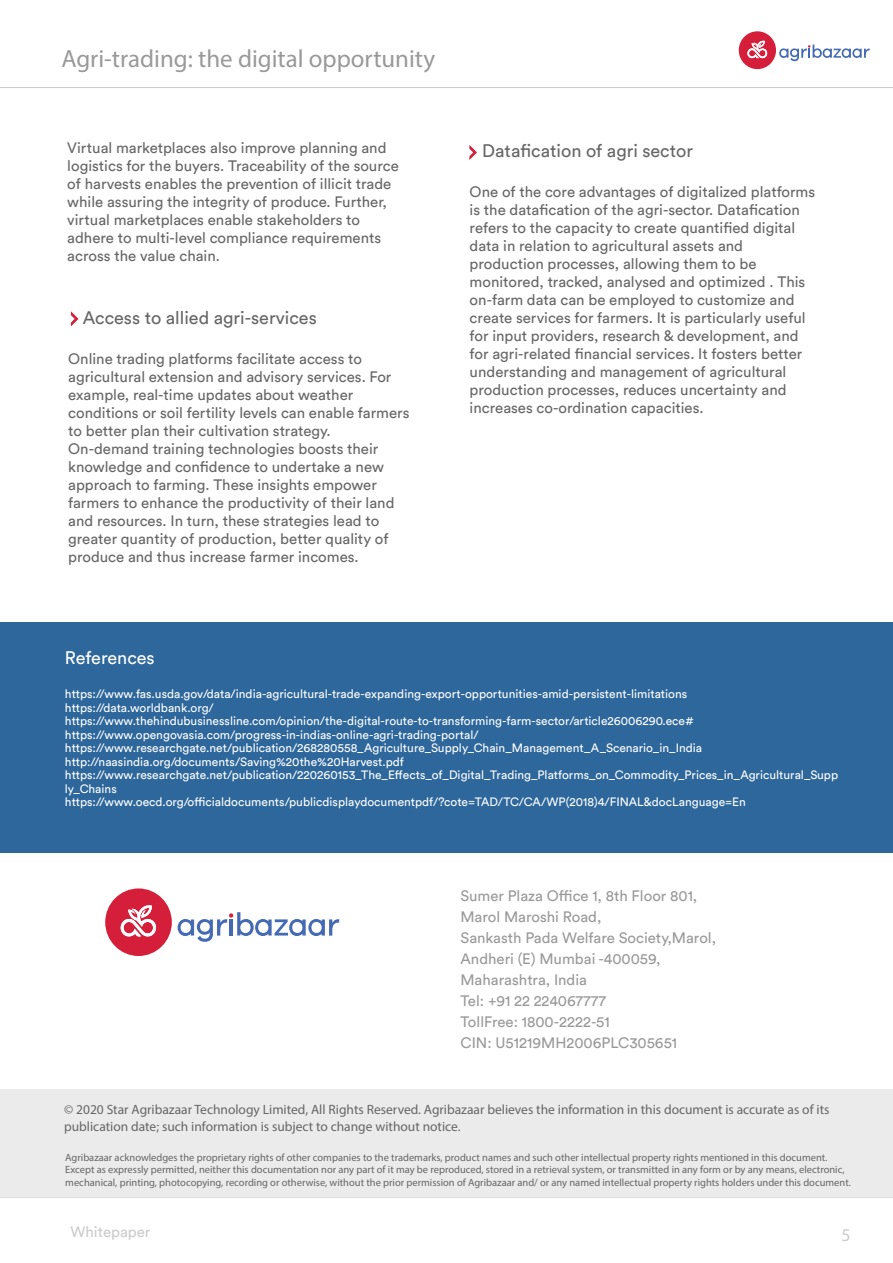
<style>
.page{position:relative;width:893px;height:1263px;background:#fff}
.page>*{position:absolute;margin:0;border:0;box-sizing:border-box;transform-origin:0 0}
.t1{font:24.9px "Myriad Pro";color:#999}
.t2{font:18px "Circular Std";color:#666}
.t3{font:18px "Circular Std";color:#fff}
.t4{font:18px "Myriad Pro";color:#cbcbcb}
.t5{font:15px/18px "Circular Std";color:#666}
.t6{font:15px/21px "Circular Std";color:#999}
.t7{font:15px "Circular Std";color:#cbcbcb}
.t8{font:13.5px/16.2px "Myriad Pro";color:#666}
.t9{font:12px/13.5px "Circular Std";color:#fff}
.t10{font:10.5px/12.6px "Myriad Pro";color:#666}
</style>
<div class="page">
<div style="left:0;top:622px;width:893px;height:231px;background:#2e679b"></div>
<div style="left:105px;top:888px;width:67px;height:68px;background:#d51e39;border-radius:50%"></div>
<svg style="left:178px;top:912px;width:161px;height:30px"></svg>
<svg style="left:120px;top:905px;width:36px;height:32px"></svg>
<hr style="left:0;top:87px;width:893px;height:1px;background:#cbcbcb">
<div style="left:739px;top:31px;width:37px;height:38px;background:#d51e39;border-radius:50%"></div>
<svg style="left:779px;top:45px;width:91px;height:16px"></svg>
<svg style="left:747px;top:40px;width:20px;height:19px"></svg>
<svg style="left:469px;top:145px;width:8px;height:15px"></svg>
<svg style="left:71px;top:311px;width:7px;height:15px"></svg>
<hr style="left:0;top:1197px;width:893px;height:1px;background:#cbcbcb">
<div style="left:0;top:1089px;width:893px;height:107px;background:#ebebec"></div>
<h1 class="t1" style="left:61px;top:44px;width:375px">Agri-trading: the digital opportunity</h1>
<p class="t5" style="left:67px;top:139px;width:333px">Virtual marketplaces also improve planning and logistics for the buyers. Traceability of the source of harvests enables the prevention of illicit trade while assuring the integrity of produce. Further, virtual marketplaces enable stakeholders to adhere to multi-level compliance requirements across the value chain.</p>
<p class="t2" style="left:83px;top:307px;width:235px">Access to allied agri-services</p>
<p class="t5" style="left:68px;top:349px;width:343px">Online trading platforms facilitate access to agricultural extension and advisory services. For example, real-time updates about weather conditions or soil fertility levels can enable farmers to better plan their cultivation strategy.<br>On-demand training technologies boosts their knowledge and confidence to undertake a new approach to farming. These insights empower farmers to enhance the productivity of their land and resources. In turn, these strategies lead to greater quantity of production, better quality of produce and thus increase farmer incomes.</p>
<p class="t2" style="left:482px;top:140px;width:212px">Datafication of agri sector</p>
<p class="t5" style="left:470px;top:182px;width:347px">One of the core advantages of digitalized platforms is the datafication of the agri-sector. Datafication refers to the capacity to create quantified digital data in relation to agricultural assets and production processes, allowing them to be monitored, tracked, analysed and optimized . This on-farm data can be employed to customize and create services for farmers. It is particularly useful for input providers, research &amp; development, and for agri-related financial services. It fosters better understanding and management of agricultural production processes, reduces uncertainty and increases co-ordination capacities.</p>
<p class="t3" style="left:65px;top:647px;width:91px">References</p>
<p class="t9" style="left:65px;top:687px;width:775px">https://www.fas.usda.gov/data/india-agricultural-trade-expanding-export-opportunities-amid-persistent-limitations https://data.worldbank.org/ https://www.thehindubusinessline.com/opinion/the-digital-route-to-transforming-farm-sector/article26006290.ece# https://www.opengovasia.com/progress-in-indias-online-agri-trading-portal/ https://www.researchgate.net/publication/268280558_Agriculture_Supply_Chain_Management_A_Scenario_in_India http://naasindia.org/documents/Saving%20the%20Harvest.pdf https://www.researchgate.net/publication/220260153_The_Effects_of_Digital_Trading_Platforms_on_Commodity_Prices_in_Agricultural_Supp ly_Chains<br>https://www.oecd.org/officialdocuments/publicdisplaydocumentpdf/?cote=TAD/TC/CA/WP(2018)4/FINAL&amp;docLanguage=En</p>
<p class="t6" style="left:460px;top:885px;width:257px">Sumer Plaza Office 1, 8th Floor 801,<br>Marol Maroshi Road,<br>Sankasth Pada Welfare Society,Marol,<br>Andheri (E) Mumbai -400059,<br>Maharashtra, India<br>Tel: +91 22 224067777<br>TollFree: 1800-2222-51<br>CIN: U51219MH2006PLC305651</p>
<p class="t8" style="left:64px;top:1101px;width:767px">© 2020 Star Agribazaar Technology Limited, All Rights Reserved. Agribazaar believes the information in this document is accurate as of its publication date; such information is subject to change without notice.</p>
<p class="t10" style="left:65px;top:1151px;width:787px">Agribazaar acknowledges the proprietary rights of other companies to the trademarks, product names and such other intellectual property rights mentioned in this document.<br>Except as expressly permitted, neither this documentation nor any part of it may be reproduced, stored in a retrieval system, or transmitted in any form or by any means, electronic, mechanical, printing, photocopying, recording or otherwise, without the prior permission of Agribazaar and/ or any named intellectual property rights holders under this document.</p>
<p class="t7" style="left:70px;top:1223px;width:81px">Whitepaper</p>
<p class="t4" style="left:841px;top:1224px;width:11px">5</p>
</div>
